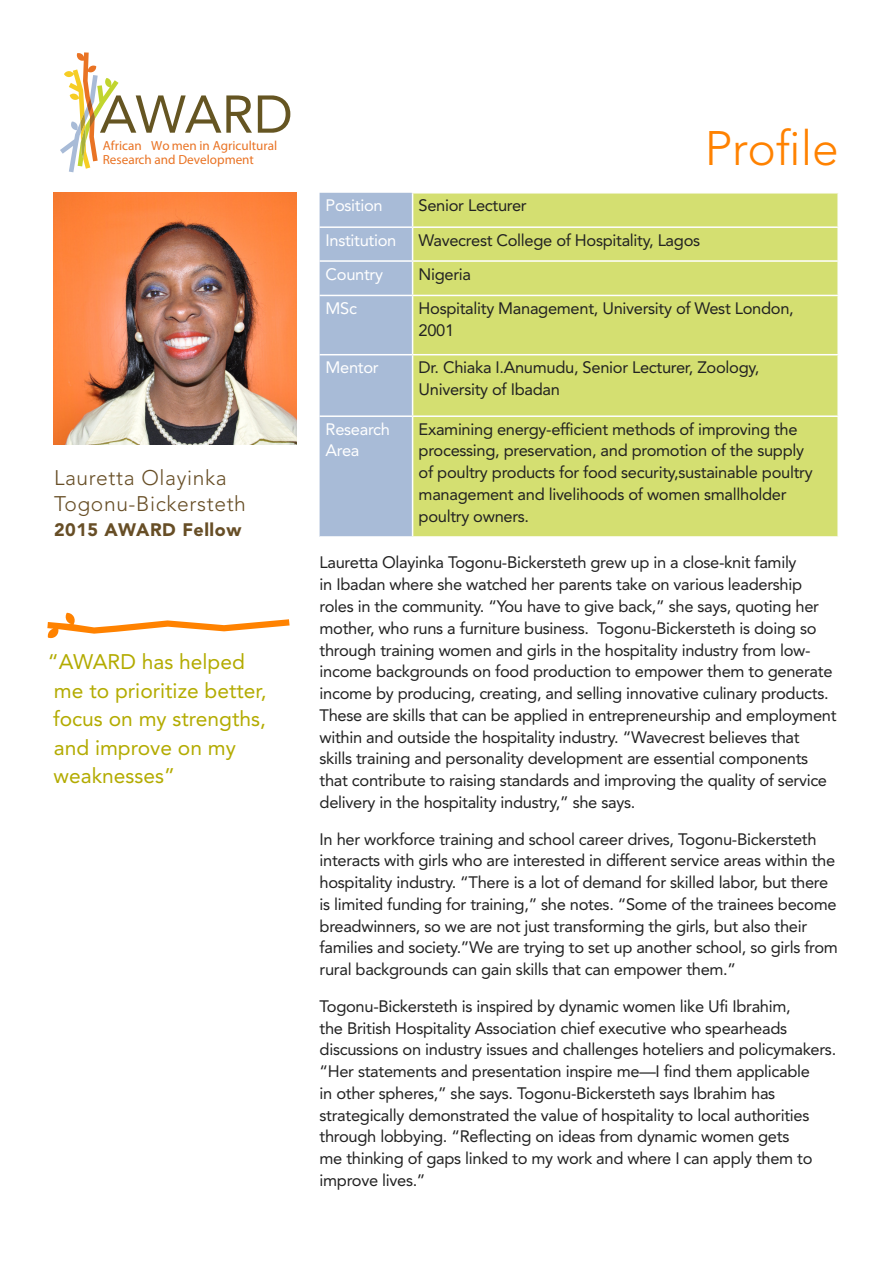
<style>
.page{position:relative;width:893px;height:1263px;background:#fff}
.page>*{position:absolute;margin:0;border:0;box-sizing:border-box;transform-origin:0 0}
.t1{font:300 48px "Avenir LT Std";color:#ff8200}
.Award_Body_Copy{font:21px/28.5px "Avenir LT Std";color:#b3ab00}
._2013_AWARD_Fellow{font:300 21px/25.5px "Avenir LT Std";letter-spacing:.03em;color:#674e26}
._2013_AWARD_Fellow-2{font:900 18px "Avenir LT Std";letter-spacing:.03em;color:#674e26}
.t2{font:16.5px/21.8px "Avenir LT Std";letter-spacing:-.02em;color:#222}
.Award_Body_Copy-2{font:16.5px/21.8px "Avenir LT Std";letter-spacing:-.02em;color:#fff}
.t3{font:13.2px/14.7px "Myriad Pro";color:#e97324}
</style>
<div class="page">
<img style="left:54px;top:192px;width:242px;height:253px">
<div style="left:320px;top:193px;width:92px;height:343px;background:#a8bbd7"></div>
<div style="left:413px;top:194px;width:424px;height:342px;background:#d4df71"></div>
<hr style="left:413px;top:226px;width:426px;height:2px;background:#fff">
<hr style="left:413px;top:260px;width:426px;height:2px;background:#fff">
<hr style="left:413px;top:295px;width:426px;height:1px;background:#fff">
<hr style="left:413px;top:354px;width:426px;height:1px;background:#fff">
<hr style="left:413px;top:415px;width:426px;height:2px;background:#fff">
<hr style="left:320px;top:226px;width:93px;height:2px;background:#fff">
<hr style="left:320px;top:260px;width:93px;height:2px;background:#fff">
<hr style="left:320px;top:295px;width:93px;height:1px;background:#fff">
<hr style="left:320px;top:354px;width:93px;height:1px;background:#fff">
<hr style="left:320px;top:415px;width:93px;height:2px;background:#fff">
<svg style="left:47px;top:613px;width:243px;height:25px"></svg>
<svg style="left:258px;top:95px;width:32px;height:38px"></svg>
<svg style="left:60px;top:52px;width:192px;height:120px"></svg>
<p class="t3" style="left:103px;top:138px;width:176px">African Wo men in Agricultural<br>Research and Development</p>
<p class="_2013_AWARD_Fellow" style="left:54px;top:465px;width:193px">Lauretta Olayinka<br>Togonu-Bickersteth</p>
<p class="_2013_AWARD_Fellow-2" style="left:54px;top:519px;width:189px">2015 AWARD Fellow</p>
<p class="Award_Body_Copy" style="left:48px;top:648px;width:220px">“AWARD has helped me to prioritize better, focus on my strengths, and improve on my weaknesses”</p>
<p class="t1" style="left:705px;top:120px;width:136px">Profile</p>
<p class="Award_Body_Copy-2" style="left:326px;top:195px;width:59px">Position</p>
<p class="t2" style="left:419px;top:195px;width:110px">Senior Lecturer</p>
<p class="Award_Body_Copy-2" style="left:326px;top:229px;width:72px">Institution</p>
<p class="t2" style="left:419px;top:229px;width:283px">Wavecrest College of Hospitality, Lagos</p>
<p class="Award_Body_Copy-2" style="left:326px;top:263px;width:59px">Country</p>
<p class="t2" style="left:419px;top:263px;width:54px">Nigeria</p>
<p class="Award_Body_Copy-2" style="left:326px;top:297px;width:33px">MSc</p>
<p class="t2" style="left:419px;top:297px;width:377px">Hospitality Management, University of West London,<br>2001</p>
<p class="Award_Body_Copy-2" style="left:326px;top:357px;width:55px">Mentor</p>
<p class="t2" style="left:419px;top:357px;width:342px">Dr. Chiaka I.Anumudu, Senior Lecturer, Zoology,<br>University of Ibadan</p>
<p class="Award_Body_Copy-2" style="left:326px;top:418px;width:66px">Research<br>Area</p>
<p class="t2" style="left:419px;top:418px;width:396px">Examining energy-efficient methods of improving the processing, preservation, and promotion of the supply of poultry products for food security,sustainable poultry management and livelihoods of women smallholder poultry owners.</p>
<p class="t2" style="left:320px;top:552px;width:518px">Lauretta Olayinka Togonu-Bickersteth grew up in a close-knit family<br>in Ibadan where she watched her parents take on various leadership roles in the community. “You have to give back,” she says, quoting her mother, who runs a furniture business. Togonu-Bickersteth is doing so through training women and girls in the hospitality industry from low&shy;income backgrounds on food production to empower them to generate income by producing, creating, and selling innovative culinary products.<br>These are skills that can be applied in entrepreneurship and employment within and outside the hospitality industry. “Wavecrest believes that<br>skills training and personality development are essential components that contribute to raising standards and improving the quality of service delivery in the hospitality industry,” she says.</p>
<p class="t2" style="left:320px;top:828px;width:520px">In her workforce training and school career drives, Togonu-Bickersteth interacts with girls who are interested in different service areas within the hospitality industry. “There is a lot of demand for skilled labor, but there is limited funding for training,” she notes. “Some of the trainees become breadwinners, so we are not just transforming the girls, but also their families and society.”We are trying to set up another school, so girls from rural backgrounds can gain skills that can empower them.”</p>
<p class="t2" style="left:320px;top:995px;width:518px">Togonu-Bickersteth is inspired by dynamic women like Ufi Ibrahim,<br>the British Hospitality Association chief executive who spearheads discussions on industry issues and challenges hoteliers and policymakers. “Her statements and presentation inspire me—I find them applicable<br>in other spheres,” she says. Togonu-Bickersteth says Ibrahim has strategically demonstrated the value of hospitality to local authorities through lobbying. “Reflecting on ideas from dynamic women gets<br>me thinking of gaps linked to my work and where I can apply them to improve lives.”</p>
</div>
